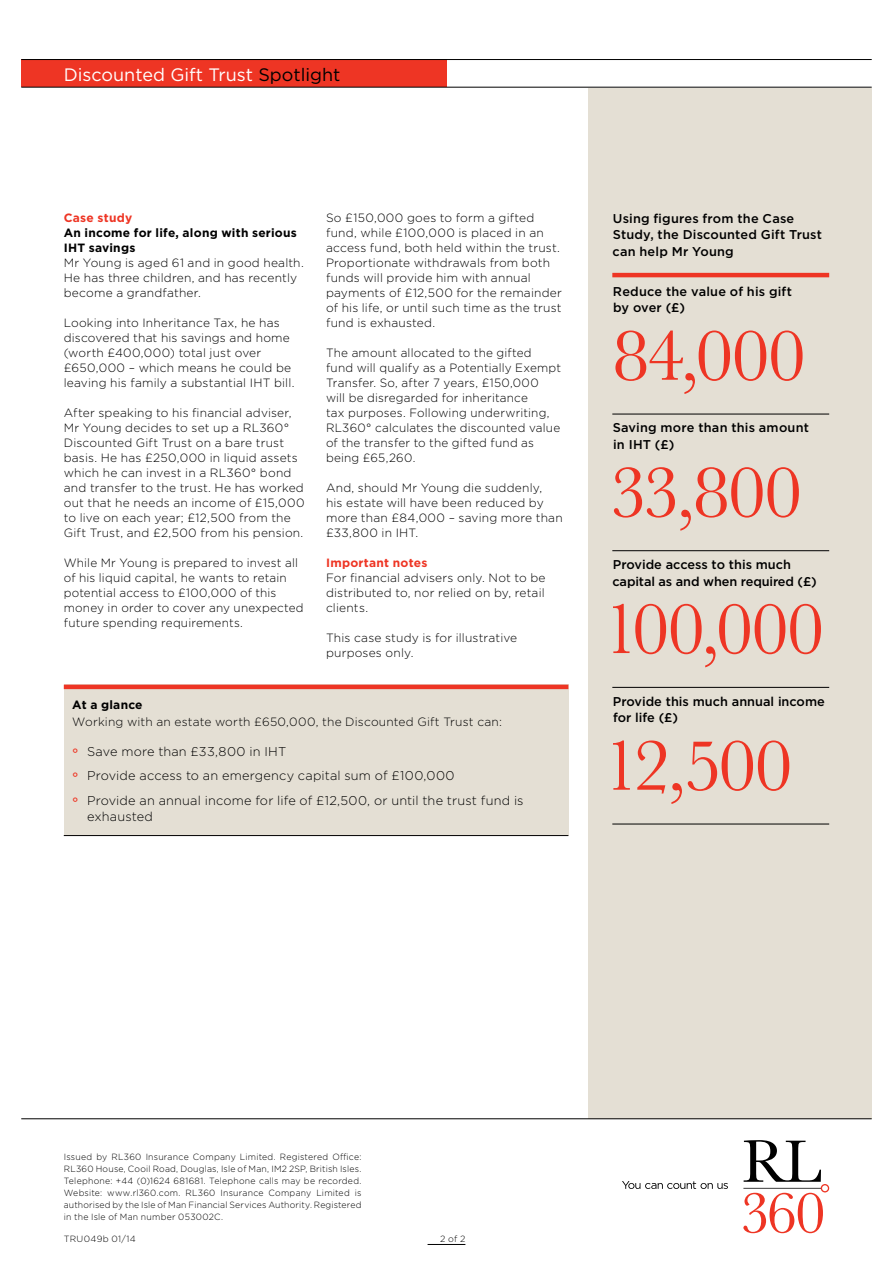
<style>
.page{position:relative;width:893px;height:1263px;background:#fff}
.page>*{position:absolute;margin:0;border:0;box-sizing:border-box;transform-origin:0 0}
.t1{font:75px "Baskerville MT Pro";letter-spacing:-.015em;color:#ee3524}
.t2{font:18px "Gotham";color:#fff}
.t3{font:500 12.75px/16.5px "Gotham";letter-spacing:.01em;color:#000}
.t4{font:300 12.75px/23.5px "Gotham";letter-spacing:.015em;color:#000}
.t5{font:500 12.75px/16.5px "Gotham";letter-spacing:-.01em;color:#000}
.t6{font:300 12px/15px "Gotham";letter-spacing:.015em;color:#000}
.t7{font:700 12px/15px "Gotham";letter-spacing:.02em;color:#000}
.t8{font:700 12px "Gotham";letter-spacing:.02em;color:#ee3524}
.t9{font:300 9px/12px "Gotham";letter-spacing:.02em;color:#000;text-align:justify}
.s1{color:#000}
.s2{font-weight:500;font-size:13.5px;color:#ee3524}
</style>
<div class="page">
<hr style="left:428px;top:1244px;width:37px;height:1px;background:#000">
<div style="left:588px;top:88px;width:284px;height:1030px;background:#e4dfd4"></div>
<div style="left:64px;top:685px;width:504px;height:151px;background:#e4dfd4"></div>
<hr style="left:64px;top:835px;width:504px;height:1px;background:#000">
<hr style="left:64px;top:685px;width:504px;height:4px;background:#ee3524">
<hr style="left:612px;top:273px;width:217px;height:4px;background:#ee3524">
<hr style="left:612px;top:414px;width:217px;height:1px;background:#000">
<hr style="left:612px;top:550px;width:217px;height:1px;background:#000">
<hr style="left:612px;top:687px;width:217px;height:1px;background:#000">
<hr style="left:612px;top:824px;width:217px;height:1px;background:#000">
<div style="left:21px;top:60px;width:425px;height:27px;background:#ee3524"></div>
<hr style="left:21px;top:59px;width:851px;height:1px;background:#000">
<hr style="left:21px;top:87px;width:851px;height:1px;background:#000">
<hr style="left:21px;top:1118px;width:851px;height:1px;background:#000">
<svg style="left:743px;top:1140px;width:86px;height:93px"></svg>
<svg style="left:622px;top:1181px;width:106px;height:8px"></svg>
<h2 class="t2" style="left:64px;top:63px;width:278px">Discounted Gift Trust <span class="s1">Spotlight</span></h2>
<p class="t8" style="left:64px;top:210px;width:70px">Case study</p>
<p class="t7" style="left:64px;top:225px;width:235px">An income for life, along with serious<br>IHT savings</p>
<p class="t6" style="left:64px;top:255px;width:241px">Mr Young is aged 61 and in good health.<br>He has three children, and has recently become a grandfather.</p>
<p class="t6" style="left:64px;top:315px;width:232px">Looking into Inheritance Tax, he has discovered that his savings and home (worth £400,000) total just over £650,000 – which means he could be leaving his family a substantial IHT bill.</p>
<p class="t6" style="left:64px;top:405px;width:242px">After speaking to his financial adviser, Mr Young decides to set up a RL360° Discounted Gift Trust on a bare trust basis. He has £250,000 in liquid assets which he can invest in a RL360° bond and transfer to the trust. He has worked out that he needs an income of £15,000 to live on each year; £12,500 from the Gift Trust, and £2,500 from his pension.</p>
<p class="t6" style="left:64px;top:555px;width:241px">While Mr Young is prepared to invest all of his liquid capital, he wants to retain potential access to £100,000 of this money in order to cover any unexpected future spending requirements.</p>
<p class="t6" style="left:326px;top:210px;width:237px">So £150,000 goes to form a gifted fund, while £100,000 is placed in an access fund, both held within the trust.<br>Proportionate withdrawals from both funds will provide him with annual payments of £12,500 for the remainder of his life, or until such time as the trust fund is exhausted.</p>
<p class="t6" style="left:326px;top:345px;width:237px">The amount allocated to the gifted fund will qualify as a Potentially Exempt Transfer. So, after 7 years, £150,000<br>will be disregarded for inheritance<br>tax purposes. Following underwriting, RL360° calculates the discounted value of the transfer to the gifted fund as being £65,260.</p>
<p class="t6" style="left:326px;top:480px;width:238px">And, should Mr Young die suddenly,<br>his estate will have been reduced by more than £84,000 – saving more than £33,800 in IHT.</p>
<p class="t8" style="left:326px;top:555px;width:103px">Important notes</p>
<p class="t6" style="left:326px;top:570px;width:221px;text-align:justify">For financial advisers only. Not to be distributed to, nor relied on by, retail clients.</p>
<p class="t6" style="left:326px;top:630px;width:193px">This case study is for illustrative purposes only.</p>
<p class="t7" style="left:72px;top:697px;width:72px">At a glance</p>
<p class="t6" style="left:72px;top:714px;width:431px">Working with an estate worth £650,000, the Discounted Gift Trust can:</p>
<p class="t4" style="left:72px;top:739px;width:384px"><span class="s2">°</span> Save more than £33,800 in IHT<br><span class="s2">°</span> Provide access to an emergency capital sum of £100,000</p>
<p class="t4" style="left:87px;top:792px;width:438px;line-height:16.5px;text-indent:-15px"><span class="s2">°</span> Provide an annual income for life of £12,500, or until the trust fund is exhausted</p>
<p class="t3" style="left:612px;top:210px;width:211px">Using figures from the Case<br>Study, the Discounted Gift Trust can help Mr Young</p>
<p class="t3" style="left:613px;top:283px;width:181px">Reduce the value of his gift by over (£)</p>
<h1 class="t1" style="left:612px;top:312px;width:195px">84,000</h1>
<p class="t3" style="left:613px;top:419px;width:198px">Saving more than this amount in IHT (£)</p>
<h1 class="t1" style="left:609px;top:449px;width:194px">33,800</h1>
<p class="t5" style="left:612px;top:556px;width:206px">Provide access to this much capital as and when required (£)</p>
<h1 class="t1" style="left:602px;top:585px;width:223px">100,000</h1>
<p class="t3" style="left:613px;top:693px;width:213px">Provide this much annual income for life (£)</p>
<h1 class="t1" style="left:602px;top:722px;width:191px">12,500</h1>
<p class="t9" style="left:64px;top:1151px;width:299px">Issued by RL360 Insurance Company Limited. Registered Office:<br>RL360 House, Cooil Road, Douglas, Isle of Man, IM2 2SP, British Isles.<br>Telephone: +44 (0)1624 681681. Telephone calls may be recorded.<br>Website: www.rl360.com. RL360 Insurance Company Limited is authorised by the Isle of Man Financial Services Authority. Registered in the Isle of Man number 053002C.</p>
<p class="t9" style="left:64px;top:1232px;width:73px">TRU049b 01/14</p>
<p class="t9" style="left:440px;top:1232px;width:27px">2 of 2</p>
</div>
